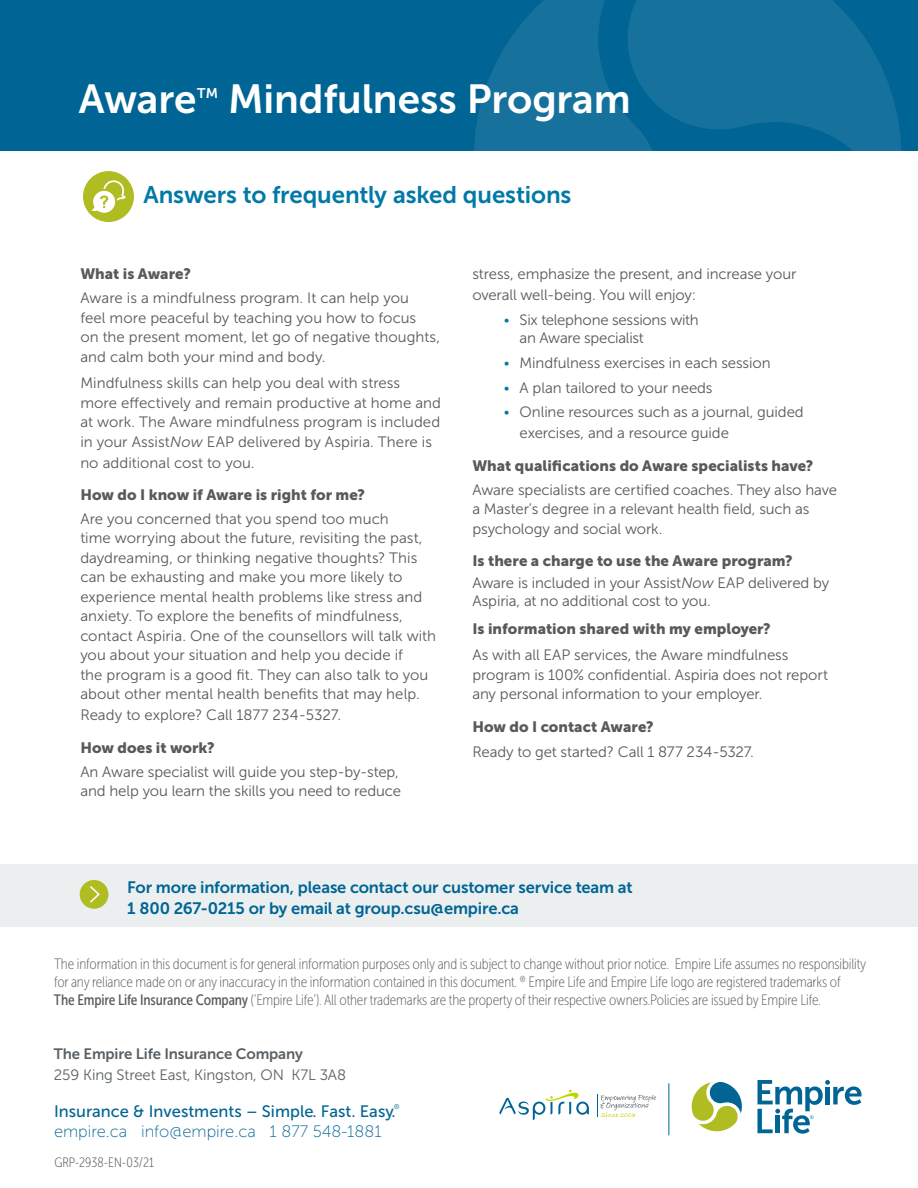
<style>
.page{position:relative;width:918px;height:1188px;background:#fff}
.page>*{position:absolute;margin:0;border:0;box-sizing:border-box;transform-origin:0 0}
.EL_Heading_1{font:40.5px "Museo Sans 700";letter-spacing:-.005em;color:#fff}
.t1{font:24px "Museo Sans 700";letter-spacing:-.005em;color:#0079a6}
.EL_Heading_4_-_12_pt{font:16.5px/21px "Museo Sans 700";letter-spacing:-.01em;color:#006594}
.t2{font:16.5px "Museo Sans 500";color:#006594}
.t3{font:16.5px "Museo Sans 100";color:#006594}
.Body_copy{font:15px/19.5px "Museo Sans 300";letter-spacing:-.005em;color:#58595b}
.EL_Footnote_Legal{font:15px/18px "Museo Sans Cond 100";letter-spacing:-.01em;color:#58595b}
.Bullets{font:15px/18px "Museo Sans 300";letter-spacing:-.01em;color:#58595b}
.EL_Heading_3{font:15px "Museo Sans 900";letter-spacing:.005em;color:#58595b}
.EL_Footnote_Legal-2{font:15px "Museo Sans 300";letter-spacing:-.01em;color:#5a6166}
.Body_copy-2{font:15px "Museo Sans 900";letter-spacing:.005em;color:#58595b}
.EL_Footnote_Legal-3{font:15px "Museo Sans 700";letter-spacing:-.01em;color:#5a6166}
.EL_Heading_1-2{font:13.95px "Museo Sans 700";color:#fff}
.Foot_Note_-_Museo_Condensed{font:13.5px "Museo Sans Cond 100";color:#3f474c}
.t4{font:7.05px "Museo Sans 300";color:#006594}
.s1{font-style:italic}
.s2{font-family:"Museo Sans 100";color:#0079a6}
.s3{font-family:"Museo Sans Cond 500"}
</style>
<div class="page">
<div style="left:0;top:0;width:918px;height:151px;background:#006594"></div>
<svg style="left:874px;top:53px;width:27px;height:98px;fill:#16729d"></svg>
<svg style="left:474px;top:0;width:400px;height:151px"></svg>
<div style="left:0;top:864px;width:918px;height:63px;background:#eceff0"></div>
<div style="left:80px;top:880px;width:28px;height:29px;background:#afbc22;border-radius:50%"></div>
<svg style="left:90px;top:886px;width:10px;height:17px"></svg>
<div style="left:83px;top:171px;width:51px;height:51px;background:#afbc22;border-radius:50%"></div>
<svg style="left:91px;top:180px;width:35px;height:33px"></svg>
<svg style="left:692px;top:1082px;width:50px;height:50px"></svg>
<svg style="left:757px;top:1080px;width:105px;height:54px"></svg>
<hr style="left:669px;top:1083px;width:1px;height:52px;background:#006594">
<svg style="left:499px;top:1090px;width:90px;height:30px"></svg>
<svg style="left:597px;top:1094px;width:59px;height:23px"></svg>
<h1 class="EL_Heading_1" style="left:79px;top:76px;width:119px">Aware</h1>
<h1 class="EL_Heading_1-2" style="left:197px;top:85px;width:22px">TM</h1>
<h1 class="EL_Heading_1" style="left:228px;top:76px;width:404px">Mindfulness Program</h1>
<h2 class="t1" style="left:143px;top:181px;width:430px">Answers to frequently asked questions</h2>
<h2 class="EL_Heading_3" style="left:80px;top:266px;width:112px">What is Aware?</h2>
<p class="Body_copy" style="left:80px;top:289px;width:361px">Aware is a mindfulness program. It can help you<br>feel more peaceful by teaching you how to focus<br>on the present moment, let go of negative thoughts, and calm both your mind and body.</p>
<p class="Body_copy" style="left:80px;top:373px;width:362px">Mindfulness skills can help you deal with stress<br>more effectively and remain productive at home and at work. The Aware mindfulness program is included in your Assist<span class="s1">Now</span> EAP delivered by Aspiria. There is</p>
<p class="Body_copy" style="left:80px;top:453px;width:176px">no additional cost to you.</p>
<h2 class="EL_Heading_3" style="left:80px;top:486px;width:286px">How do I know if Aware is right for me?</h2>
<p class="Body_copy" style="left:80px;top:509px;width:357px">Are you concerned that you spend too much<br>time worrying about the future, revisiting the past, daydreaming, or thinking negative thoughts? This can be exhausting and make you more likely to experience mental health problems like stress and anxiety. To explore the benefits of mindfulness, contact Aspiria. One of the counsellors will talk with you about your situation and help you decide if<br>the program is a good fit. They can also talk to you about other mental health benefits that may help.</p>
<p class="Body_copy" style="left:80px;top:706px;width:262px">Ready to explore? Call 1877 234-5327.</p>
<h2 class="EL_Heading_3" style="left:80px;top:739px;width:136px">How does it work?</h2>
<p class="Body_copy" style="left:80px;top:762px;width:322px">An Aware specialist will guide you step-by-step, and help you learn the skills you need to reduce</p>
<p class="Body_copy" style="left:472px;top:264px;width:326px;line-height:21px">stress, emphasize the present, and increase your overall well-being. You will enjoy:</p>
<p class="Bullets" style="left:520px;top:311px;width:181px;text-indent:-16px"><span class="s2">•</span> Six telephone sessions with an Aware specialist</p>
<p class="Bullets" style="left:504px;top:354px;width:268px"><span class="s2">•</span> Mindfulness exercises in each session</p>
<p class="Bullets" style="left:504px;top:379px;width:210px"><span class="s2">•</span> A plan tailored to your needs</p>
<p class="Bullets" style="left:520px;top:402px;width:286px;line-height:21px;text-indent:-16px"><span class="s2">•</span> Online resources such as a journal, guided exercises, and a resource guide</p>
<h2 class="EL_Heading_3" style="left:472px;top:457px;width:343px">What qualifications do Aware specialists have?</h2>
<p class="Body_copy" style="left:472px;top:480px;width:366px">Aware specialists are certified coaches. They also have a Master’s degree in a relevant health field, such as psychology and social work.</p>
<h2 class="EL_Heading_3" style="left:472px;top:552px;width:322px">Is there a charge to use the Aware program?</h2>
<p class="Body_copy" style="left:472px;top:574px;width:358px;line-height:18px">Aware is included in your Assist<span class="s1">Now</span> EAP delivered by<br>Aspiria, at no additional cost to you.</p>
<p class="Body_copy-2" style="left:472px;top:620px;width:300px">Is information shared with my employer?</p>
<p class="Body_copy" style="left:472px;top:646px;width:357px">As with all EAP services, the Aware mindfulness program is 100% confidential. Aspiria does not report any personal information to your employer.</p>
<h2 class="EL_Heading_3" style="left:472px;top:718px;width:183px">How do I contact Aware?</h2>
<p class="Body_copy" style="left:472px;top:742px;width:283px">Ready to get started? Call 1 877 234-5327.</p>
<p class="EL_Heading_4_-_12_pt" style="left:127px;top:877px;width:507px">For more information, please contact our customer service team at<br>1 800 267-0215 or by email at group.csu@empire.ca</p>
<p class="EL_Footnote_Legal" style="left:54px;top:955px;width:814px">The information in this document is for general information purposes only and is subject to change without prior notice. Empire Life assumes no responsibility for any reliance made on or any inaccuracy in the information contained in this document. <sup>®</sup> Empire Life and Empire Life logo are registered trademarks of<br><span class="s3">The Empire Life Insurance Company</span> (‘Empire Life’). All other trademarks are the property of their respective owners.Policies are issued by Empire Life.</p>
<p class="EL_Footnote_Legal-3" style="left:54px;top:1046px;width:250px">The Empire Life Insurance Company</p>
<p class="EL_Footnote_Legal-2" style="left:54px;top:1067px;width:294px">259 King Street East, Kingston, ON K7L 3A8</p>
<p class="t2" style="left:54px;top:1103px;width:343px">Insurance &amp; Investments – Simple. Fast. Easy.</p>
<p class="t4" style="left:394px;top:1103px;width:7px">®</p>
<p class="t3" style="left:54px;top:1123px;width:329px">empire.ca info@empire.ca 1 877 548-1881</p>
<p class="Foot_Note_-_Museo_Condensed" style="left:54px;top:1155px;width:101px">GRP-2938-EN-03/21</p>
</div>
